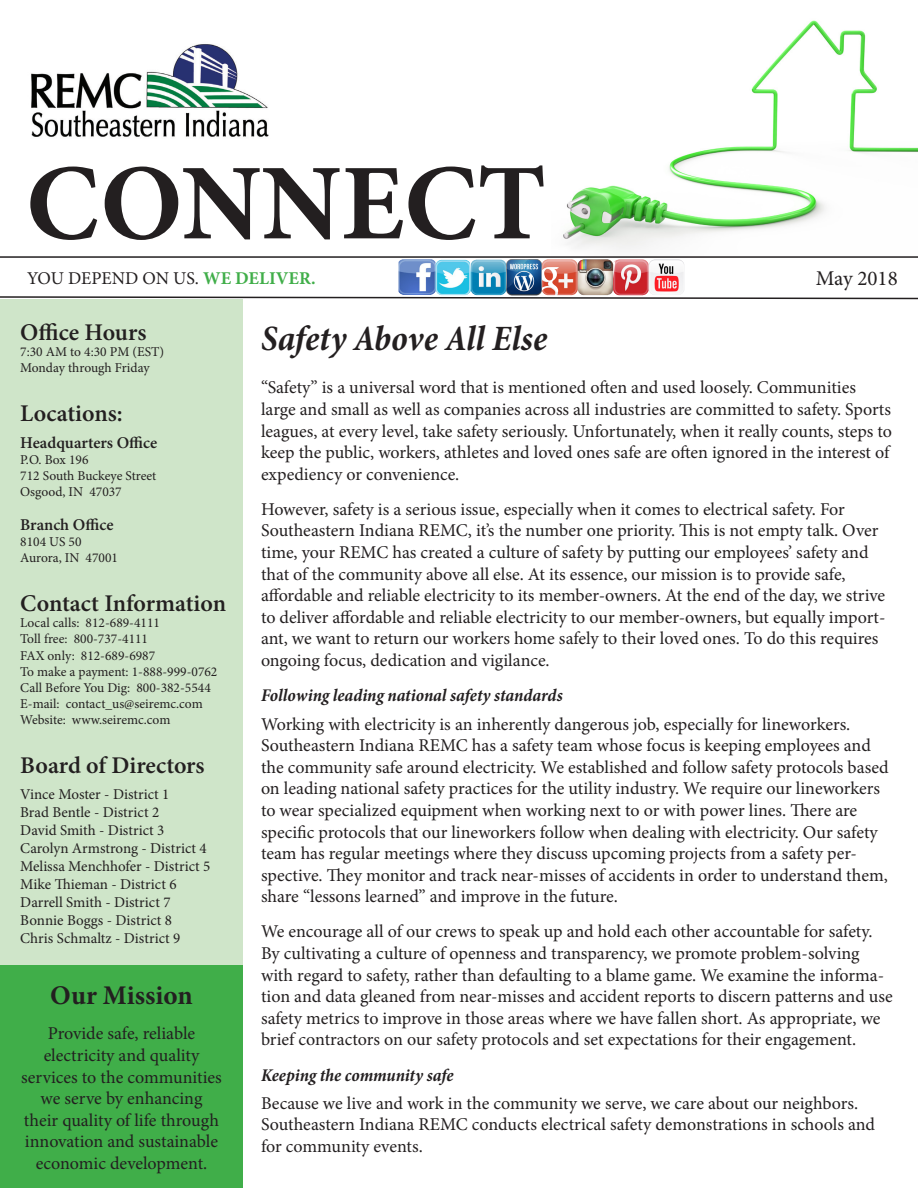
<style>
.page{position:relative;width:918px;height:1188px;background:#fff}
.page>*{position:absolute;margin:0;border:0;box-sizing:border-box;transform-origin:0 0}
.t1{font:700 108px "Minion Pro";color:#231f20}
.t2{font:italic 700 condensed 36px "Minion Pro";color:#231f20}
.t3{font:700 27px "Minion Pro";color:#231f20}
.t4{font:600 24px "Minion Pro";color:#231f20}
.t5{font:21px "Minion Pro";color:#231f20}
.t6{font:18px/21.6px "Minion Pro";color:#231f20}
.t7{font:italic 700 condensed 18px "Minion Pro";letter-spacing:-.005em;color:#231f20}
.t8{font:600 16.5px "Minion Pro";color:#231f20}
.t9{font:15px "Minion Pro";color:#231f20}
.t10{font:13.5px "Minion Pro";color:#231f20}
.s1{font-weight:700;color:#40ae49}
</style>
<div class="page">
<img style="left:563px;top:20px;width:355px;height:230px">
<img style="left:31px;top:44px;width:238px;height:93px">
<hr style="left:0;top:256px;width:918px;height:2px;background:#231f20">
<svg style="left:0;top:295px;width:918px;height:5px"></svg>
<div style="left:0;top:299px;width:243px;height:667px;background:#cfe5c9"></div>
<div style="left:0;top:966px;width:243px;height:222px;background:#40ae49"></div>
<img style="left:399px;top:259px;width:143px;height:36px">
<img style="left:542px;top:259px;width:17px;height:33px">
<img style="left:578px;top:259px;width:106px;height:36px">
<p class="t1" style="left:26px;top:128px;width:522px">CONNECT</p>
<p class="t6" style="left:27px;top:268px;width:290px">YOU DEPEND ON US. <span class="s1">WE DELIVER.</span></p>
<p class="t5" style="left:816px;top:264px;width:83px">May 2018</p>
<p class="t4" style="left:20px;top:315px;width:128px">Office Hours</p>
<p class="t10" style="left:20px;top:342px;width:145px">7:30 AM to 4:30 PM (EST)</p>
<p class="t10" style="left:20px;top:359px;width:131px">Monday through Friday</p>
<p class="t4" style="left:20px;top:397px;width:104px">Locations:</p>
<p class="t8" style="left:20px;top:431px;width:139px">Headquarters Office</p>
<p class="t10" style="left:20px;top:450px;width:70px">P.O. Box 196</p>
<p class="t10" style="left:20px;top:467px;width:138px">712 South Buckeye Street</p>
<p class="t10" style="left:20px;top:483px;width:103px">Osgood, IN 47037</p>
<p class="t8" style="left:20px;top:513px;width:95px">Branch Office</p>
<p class="t10" style="left:20px;top:532px;width:63px">8104 US 50</p>
<p class="t10" style="left:20px;top:549px;width:99px">Aurora, IN 47001</p>
<p class="t4" style="left:20px;top:587px;width:207px">Contact Information</p>
<p class="t10" style="left:20px;top:614px;width:141px">Local calls: 812-689-4111</p>
<p class="t10" style="left:20px;top:630px;width:129px">Toll free: 800-737-4111</p>
<p class="t10" style="left:20px;top:646px;width:137px">FAX only: 812-689-6987</p>
<p class="t10" style="left:20px;top:662px;width:199px">To make a payment: 1-888-999-0762</p>
<p class="t10" style="left:20px;top:679px;width:192px">Call Before You Dig: 800-382-5544</p>
<p class="t10" style="left:20px;top:695px;width:184px">E-mail: contact_us@seiremc.com</p>
<p class="t10" style="left:20px;top:711px;width:152px">Website: www.seiremc.com</p>
<p class="t4" style="left:20px;top:749px;width:186px">Board of Directors</p>
<p class="t9" style="left:20px;top:784px;width:151px">Vince Moster - District 1</p>
<p class="t9" style="left:20px;top:802px;width:140px">Brad Bentle - District 2</p>
<p class="t9" style="left:20px;top:820px;width:146px">David Smith - District 3</p>
<p class="t9" style="left:20px;top:838px;width:188px">Carolyn Armstrong - District 4</p>
<p class="t9" style="left:20px;top:856px;width:192px">Melissa Menchhofer - District 5</p>
<p class="t9" style="left:20px;top:874px;width:158px">Mike Thieman - District 6</p>
<p class="t9" style="left:20px;top:892px;width:152px">Darrell Smith - District 7</p>
<p class="t9" style="left:20px;top:910px;width:153px">Bonnie Boggs - District 8</p>
<p class="t9" style="left:20px;top:928px;width:162px">Chris Schmaltz - District 9</p>
<p class="t3" style="left:50px;top:977px;width:144px">Our Mission</p>
<p class="t6" style="left:21px;top:1023px;width:202px;text-align:center">Provide safe, reliable electricity and quality services to the communities we serve by enhancing<br>their quality of life through innovation and sustainable economic development.</p>
<p class="t2" style="left:261px;top:314px;width:288px">Safety Above All Else</p>
<p class="t6" style="left:261px;top:377px;width:633px">“Safety” is a universal word that is mentioned often and used loosely. Communities large and small as well as companies across all industries are committed to safety. Sports leagues, at every level, take safety seriously. Unfortunately, when it really counts, steps to keep the public, workers, athletes and loved ones safe are often ignored in the interest of expediency or convenience.</p>
<p class="t6" style="left:261px;top:498px;width:626px">However, safety is a serious issue, especially when it comes to electrical safety. For Southeastern Indiana REMC, it’s the number one priority. This is not empty talk. Over time, your REMC has created a culture of safety by putting our employees’ safety and that of the community above all else. At its essence, our mission is to provide safe, affordable and reliable electricity to its member-owners. At the end of the day, we strive to deliver affordable and reliable electricity to our member-owners, but equally import&shy;ant, we want to return our workers home safely to their loved ones. To do this requires ongoing focus, dedication and vigilance.</p>
<p class="t7" style="left:261px;top:683px;width:303px">Following leading national safety standards</p>
<p class="t6" style="left:261px;top:713px;width:629px">Working with electricity is an inherently dangerous job, especially for lineworkers.<br>Southeastern Indiana REMC has a safety team whose focus is keeping employees and the community safe around electricity. We established and follow safety protocols based on leading national safety practices for the utility industry. We require our lineworkers to wear specialized equipment when working next to or with power lines. There are specific protocols that our lineworkers follow when dealing with electricity. Our safety team has regular meetings where they discuss upcoming projects from a safety per&shy;spective. They monitor and track near-misses of accidents in order to understand them, share “lessons learned” and improve in the future.</p>
<p class="t6" style="left:261px;top:921px;width:633px">We encourage all of our crews to speak up and hold each other accountable for safety.<br>By cultivating a culture of openness and transparency, we promote problem-solving with regard to safety, rather than defaulting to a blame game. We examine the informa&shy;tion and data gleaned from near-misses and accident reports to discern patterns and use safety metrics to improve in those areas where we have fallen short. As appropriate, we brief contractors on our safety protocols and set expectations for their engagement.</p>
<p class="t7" style="left:261px;top:1062px;width:194px">Keeping the community safe</p>
<p class="t6" style="left:261px;top:1092px;width:616px">Because we live and work in the community we serve, we care about our neighbors.<br>Southeastern Indiana REMC conducts electrical safety demonstrations in schools and for community events.</p>
</div>
